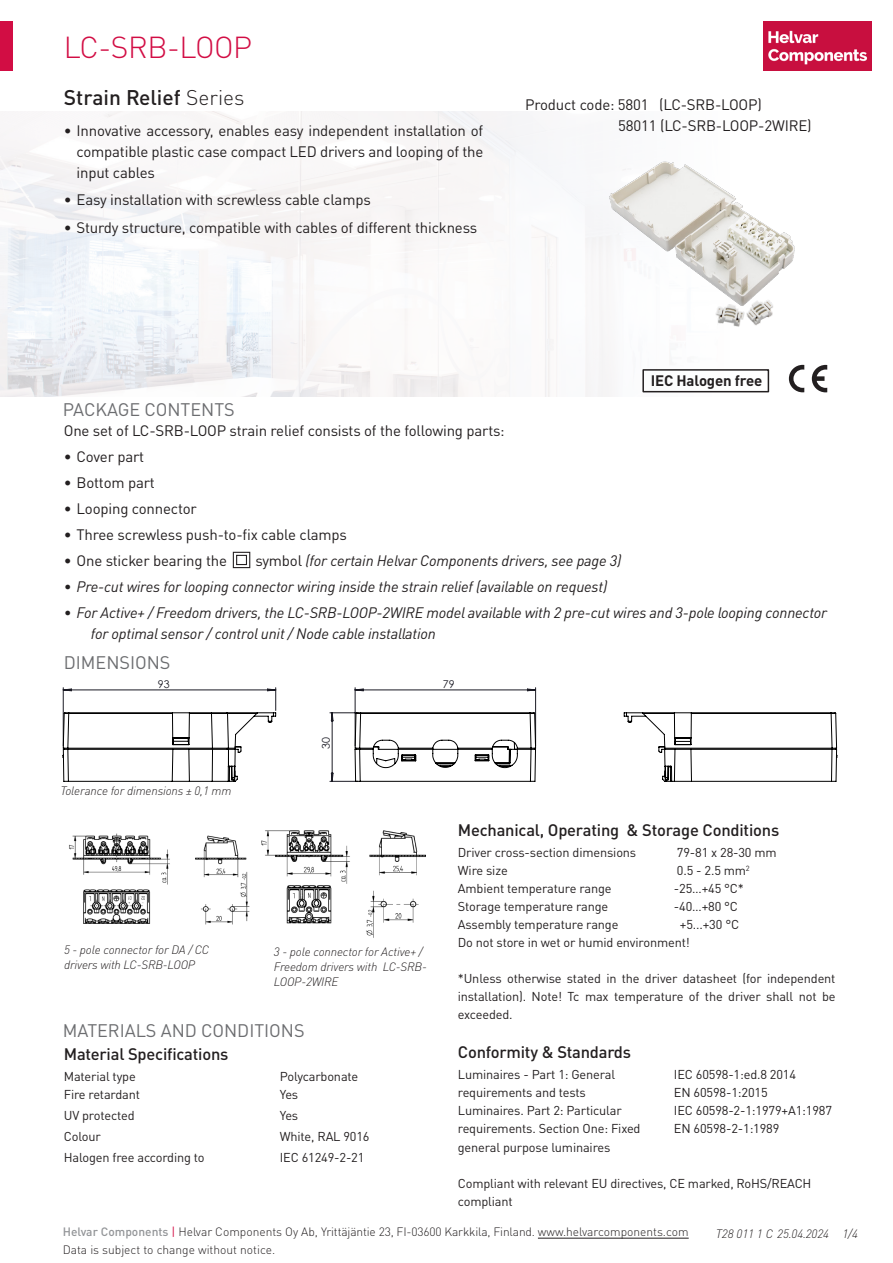
<style>
.page{position:relative;width:893px;height:1263px;background:#fff}
.page>*{position:absolute;margin:0;border:0;box-sizing:border-box;transform-origin:0 0}
.HELVAR_Small_Heading_DIN{font:300 30px "DIN Pro";letter-spacing:-.015em;color:#d20d44}
.headlineO{font:500 21px "DIN Pro";color:#231f20}
.HELVAR_Subheads_Gray{font:18px "DIN Pro";color:#6c6d70}
.Data_bread{font:500 16.5px "DIN Pro";letter-spacing:-.01em;color:#231f20}
.Data_subheads{font:500 16.5px "DIN Pro";letter-spacing:-.01em;color:#231f20}
.new{font:15px/21px "DIN Pro";letter-spacing:-.01em;color:#231f20;text-align:justify}
.t1{font:italic 15px/21px "DIN Pro";letter-spacing:-.01em;color:#231f20}
.HELVAR_Subheads_Gray-2{font:700 15px "DIN Pro";letter-spacing:-.01em;color:#231f20}
.Data_bread-2{font:12.75px/18px "DIN Pro";letter-spacing:-.01em;color:#231f20;text-align:justify}
.t2{font:300 12px/18px "DIN Pro";color:#231f20}
.HELVAR_Subheads_Gray-3{font:italic 300 12px/15px "DIN Pro";letter-spacing:-.01em;color:#231f20}
.Documnetn_number{font:italic 300 12px "DIN Pro";letter-spacing:-.01em;color:#231f20}
.t3{font:10.65px "Century Gothic";color:#1a1a24}
.s1{font-weight:300}
.s2{font-style:normal}
.s3{font-weight:500;color:#939598}
.s4{font-weight:400;color:#d20d44}
</style>
<div class="page">
<div style="left:0;top:21px;width:13px;height:50px;background:#d20d44"></div>
<img style="left:763px;top:21px;width:109px;height:50px">
<svg style="left:789px;top:365px;width:38px;height:27px"></svg>
<hr style="left:538px;top:1238px;width:151px;height:1px;background:#231f20">
<img style="left:0;top:112px;width:770px;height:285px">
<div style="left:642px;top:369px;width:127px;height:23px;border:2px solid #231f20"></div>
<svg style="left:232px;top:551px;width:19px;height:18px"></svg>
<svg style="left:63px;top:687px;width:473px;height:25px"></svg>
<svg style="left:62px;top:712px;width:776px;height:70px"></svg>
<img style="left:557px;top:140px;width:238px;height:195px">
<img style="left:69px;top:830px;width:357px;height:108px">
<p class="HELVAR_Small_Heading_DIN" style="left:64px;top:24px;width:190px">LC-SRB-LOOP</p>
<p class="headlineO" style="left:64px;top:80px;width:182px">Strain Relief <span class="s1">Series</span></p>
<p class="new" style="left:77px;top:118px;width:408px;text-indent:-13px">• Innovative accessory, enables easy independent installation of compatible plastic case compact LED drivers and looping of the input cables</p>
<p class="new" style="left:64px;top:188px;width:308px">• Easy installation with screwless cable clamps</p>
<p class="new" style="left:64px;top:215px;width:415px">• Sturdy structure, compatible with cables of different thickness</p>
<p class="new" style="left:525px;top:93px;width:238px">Product code: 5801 (LC-SRB-LOOP)</p>
<p class="new" style="left:618px;top:114px;width:195px">58011 (LC-SRB-LOOP-2WIRE)</p>
<p class="HELVAR_Subheads_Gray" style="left:63px;top:396px;width:173px">PACKAGE CONTENTS</p>
<p class="HELVAR_Subheads_Gray-2" style="left:651px;top:368px;width:113px">IEC Halogen free</p>
<p class="new" style="left:64px;top:419px;width:442px">One set of LC-SRB-LOOP strain relief consists of the following parts:</p>
<p class="new" style="left:64px;top:445px;width:82px">• Cover part</p>
<p class="new" style="left:64px;top:471px;width:93px">• Bottom part</p>
<p class="new" style="left:64px;top:497px;width:135px">• Looping connector</p>
<p class="new" style="left:64px;top:522px;width:285px">• Three screwless push-to-fix cable clamps</p>
<p class="new" style="left:64px;top:548px;width:165px">• One sticker bearing the</p>
<p class="t1" style="left:255px;top:548px;width:368px"><span class="s2">symbol</span> (for certain Helvar Components drivers, see page 3)</p>
<p class="t1" style="left:64px;top:574px;width:545px">• Pre-cut wires for looping connector wiring inside the strain relief (available on request)</p>
<p class="t1" style="left:91px;top:600px;width:738px;text-indent:-27px">• For Active+ / Freedom drivers, the LC-SRB-LOOP-2WIRE model available with 2 pre-cut wires and 3-pole looping connector for optimal sensor / control unit / Node cable installation</p>
<p class="HELVAR_Subheads_Gray" style="left:64px;top:649px;width:108px">DIMENSIONS</p>
<p class="t3" style="left:158px;top:676px;width:13px">93</p>
<p class="t3" style="left:443px;top:676px;width:13px">79</p>
<p class="HELVAR_Subheads_Gray-3" style="left:60px;top:782px;width:173px">Tolerance for dimensions ± 0,1 mm</p>
<p class="t3" style="left:319px;top:749px;width:13px;rotate:-90deg">30</p>
<p class="HELVAR_Subheads_Gray-3" style="left:64px;top:942px;width:147px">5 - pole connector for DA / CC drivers with LC-SRB-LOOP</p>
<p class="HELVAR_Subheads_Gray-3" style="left:274px;top:943px;width:154px">3 - pole connector for Active+ /<br>Freedom drivers with LC-SRB-<br>LOOP-2WIRE</p>
<p class="HELVAR_Subheads_Gray" style="left:63px;top:1016px;width:243px">MATERIALS AND CONDITIONS</p>
<p class="Data_bread" style="left:64px;top:1040px;width:166px">Material Specifications</p>
<p class="Data_bread-2" style="left:64px;top:1066px;width:74px">Material type</p>
<p class="Data_bread-2" style="left:280px;top:1066px;width:80px">Polycarbonate</p>
<p class="Data_bread-2" style="left:64px;top:1084px;width:78px">Fire retardant</p>
<p class="Data_bread-2" style="left:280px;top:1084px;width:20px">Yes</p>
<p class="Data_bread-2" style="left:64px;top:1105px;width:72px">UV protected</p>
<p class="Data_bread-2" style="left:280px;top:1105px;width:20px">Yes</p>
<p class="Data_bread-2" style="left:64px;top:1126px;width:39px">Colour</p>
<p class="Data_bread-2" style="left:280px;top:1126px;width:91px">White, RAL 9016</p>
<p class="Data_bread-2" style="left:64px;top:1147px;width:142px">Halogen free according to</p>
<p class="Data_bread-2" style="left:280px;top:1147px;width:86px">IEC 61249-2-21</p>
<p class="Data_subheads" style="left:458px;top:817px;width:323px">Mechanical, Operating &amp; Storage Conditions</p>
<p class="Data_bread-2" style="left:458px;top:842px;width:180px">Driver cross-section dimensions</p>
<p class="Data_bread-2" style="left:677px;top:842px;width:101px">79-81 x 28-30 mm</p>
<p class="Data_bread-2" style="left:458px;top:860px;width:51px">Wire size</p>
<p class="Data_bread-2" style="left:677px;top:860px;width:74px">0.5 - 2.5 mm<sup>2</sup></p>
<p class="Data_bread-2" style="left:458px;top:878px;width:155px">Ambient temperature range</p>
<p class="Data_bread-2" style="left:674px;top:878px;width:72px">-25…+45 °C*</p>
<p class="Data_bread-2" style="left:458px;top:896px;width:152px">Storage temperature range</p>
<p class="Data_bread-2" style="left:674px;top:896px;width:66px">-40…+80 °C</p>
<p class="Data_bread-2" style="left:458px;top:914px;width:162px">Assembly temperature range</p>
<p class="Data_bread-2" style="left:680px;top:914px;width:61px">+5...+30 °C</p>
<p class="Data_bread-2" style="left:458px;top:932px;width:233px">Do not store in wet or humid environment!</p>
<p class="Data_bread-2" style="left:458px;top:968px;width:379px">*Unless otherwise stated in the driver datasheet (for independent installation). Note! Tc max temperature of the driver shall not be exceeded.</p>
<p class="Data_bread" style="left:458px;top:1039px;width:175px">Conformity &amp; Standards</p>
<p class="Data_bread-2" style="left:458px;top:1064px;width:159px">Luminaires - Part 1: General</p>
<p class="Data_bread-2" style="left:674px;top:1064px;width:124px">IEC 60598-1:ed.8 2014</p>
<p class="Data_bread-2" style="left:458px;top:1082px;width:130px">requirements and tests</p>
<p class="Data_bread-2" style="left:674px;top:1082px;width:95px">EN 60598-1:2015</p>
<p class="Data_bread-2" style="left:458px;top:1100px;width:165px">Luminaires. Part 2: Particular</p>
<p class="Data_bread-2" style="left:674px;top:1100px;width:160px">IEC 60598-2-1:1979+A1:1987</p>
<p class="Data_bread-2" style="left:458px;top:1118px;width:184px">requirements. Section One: Fixed</p>
<p class="Data_bread-2" style="left:674px;top:1118px;width:107px">EN 60598-2-1:1989</p>
<p class="Data_bread-2" style="left:458px;top:1136px;width:154px">general purpose luminaires</p>
<p class="Data_bread-2" style="left:458px;top:1172px;width:355px">Compliant with relevant EU directives, CE marked, RoHS/REACH</p>
<p class="Data_bread-2" style="left:458px;top:1190px;width:56px">compliant</p>
<p class="t2" style="left:63px;top:1222px;width:627px"><span class="s3">Helvar Components</span> <span class="s4">|</span> Helvar Components Oy Ab, Yrittäjäntie 23, FI-03600 Karkkila, Finland. www.helvarcomponents.com<br>Data is subject to change without notice.</p>
<p class="Documnetn_number" style="left:716px;top:1224px;width:144px">T28 011 1 C 25.04.2024 1/4</p>
</div>
